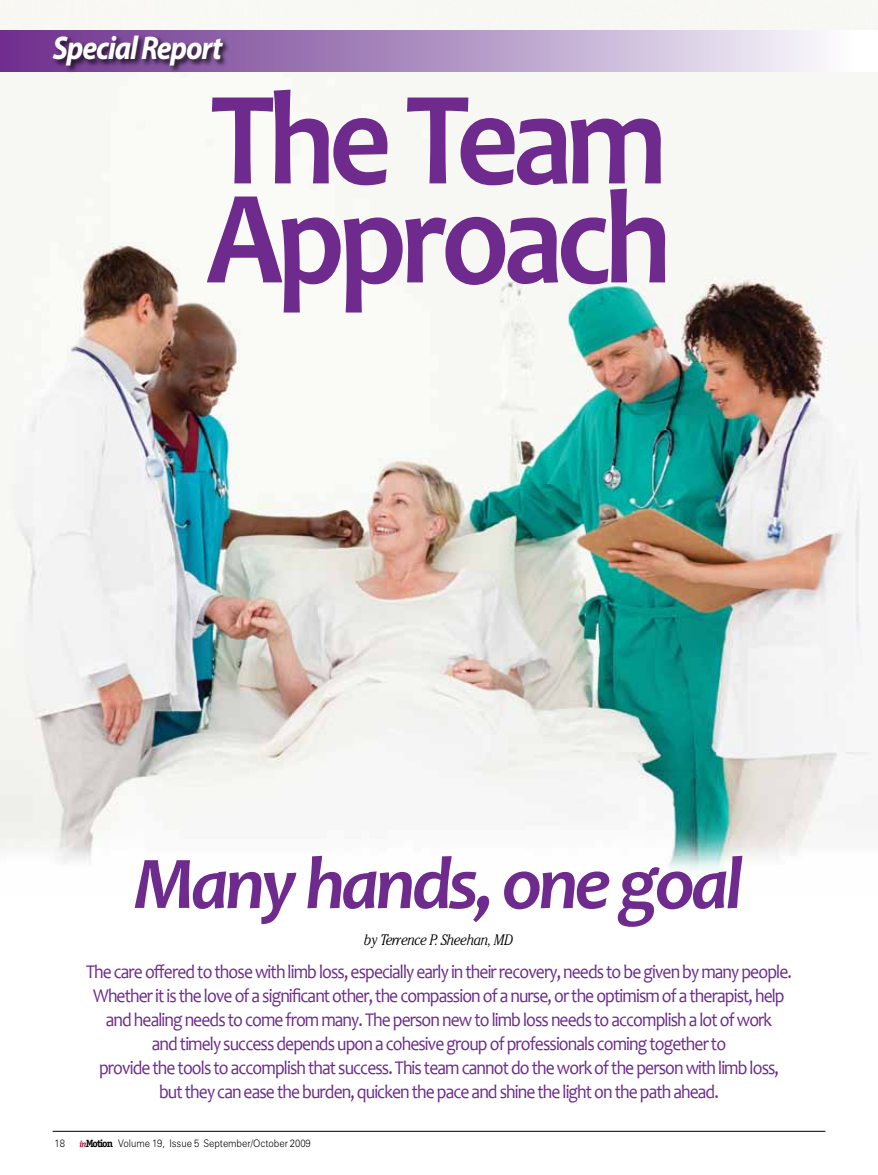
<style>
.page{position:relative;width:878px;height:1175px;background:#fff}
.page>*{position:absolute;margin:0;border:0;box-sizing:border-box;transform-origin:0 0}
.t1{font:700 135px/99px "Candara";letter-spacing:-.05em;color:#6e2a8d;scale:.9 1}
.t2{font:italic 700 75px "Candara";letter-spacing:-.05em;color:#6e2a8d}
.t3{font:italic 700 33px "Myriad Pro";letter-spacing:-.035em;color:#fff;scale:.9 1}
.t4{font:19.5px/24px "Candara";letter-spacing:-.05em;color:#6e2a8d;text-align:center;scale:.9 1}
.t5{font:italic 300 15px "Cheltenham IT Cby BT";letter-spacing:-.025em;color:#000;scale:.9 1}
.t6{font:300 10.5px "Zurich BT";color:#000;scale:.9 1}
.s1{font-family:"Officina Serif";font-weight:700;font-style:italic;font-size:9px;color:#b30838}
.s2{font-family:"Officina Serif";font-weight:700}
</style>
<div class="page">
<hr style="left:53px;top:1130px;width:772px;height:1px;background:#000">
<img style="left:0;top:71px;width:878px;height:802px">
<div style="left:0;top:0;width:878px;height:31px;background:#f8f8f4"></div>
<div style="left:0;top:31px;width:877px;height:40px;background:linear-gradient(to right,#692b8a,#fcffff)"></div>
<div style="left:52px;top:35px;width:178px;height:38px;background:#000;opacity:.75"></div>
<h3 class="t3" style="left:53px;top:27px;width:190px">Special Report</h3>
<h1 class="t1" style="left:206px;top:90px;width:518px">The Team<br>Approach</h1>
<h2 class="t2" style="left:134px;top:838px;width:611px">Many hands, one goal</h2>
<p class="t5" style="left:364px;top:930px;width:167px">by Terrence P. Sheehan, MD</p>
<p class="t4" style="left:86px;top:959px;width:785px">The care offered to those with limb loss, especially early in their recovery, needs to be given by many people.<br>Whether it is the love of a significant other, the compassion of a nurse, or the optimism of a therapist, help and healing needs to come from many. The person new to limb loss needs to accomplish a lot of work<br>and timely success depends upon a cohesive group of professionals coming together to<br>provide the tools to accomplish that success. This team cannot do the work of the person with limb loss, but they can ease the burden, quicken the pace and shine the light on the path ahead.</p>
<p class="t6" style="left:54px;top:1136px;width:13px">18</p>
<p class="t6" style="left:80px;top:1136px;width:258px"><span class="s1">in</span><span class="s2">Motion</span> Volume 19, Issue 5 September/October 2009</p>
</div>
